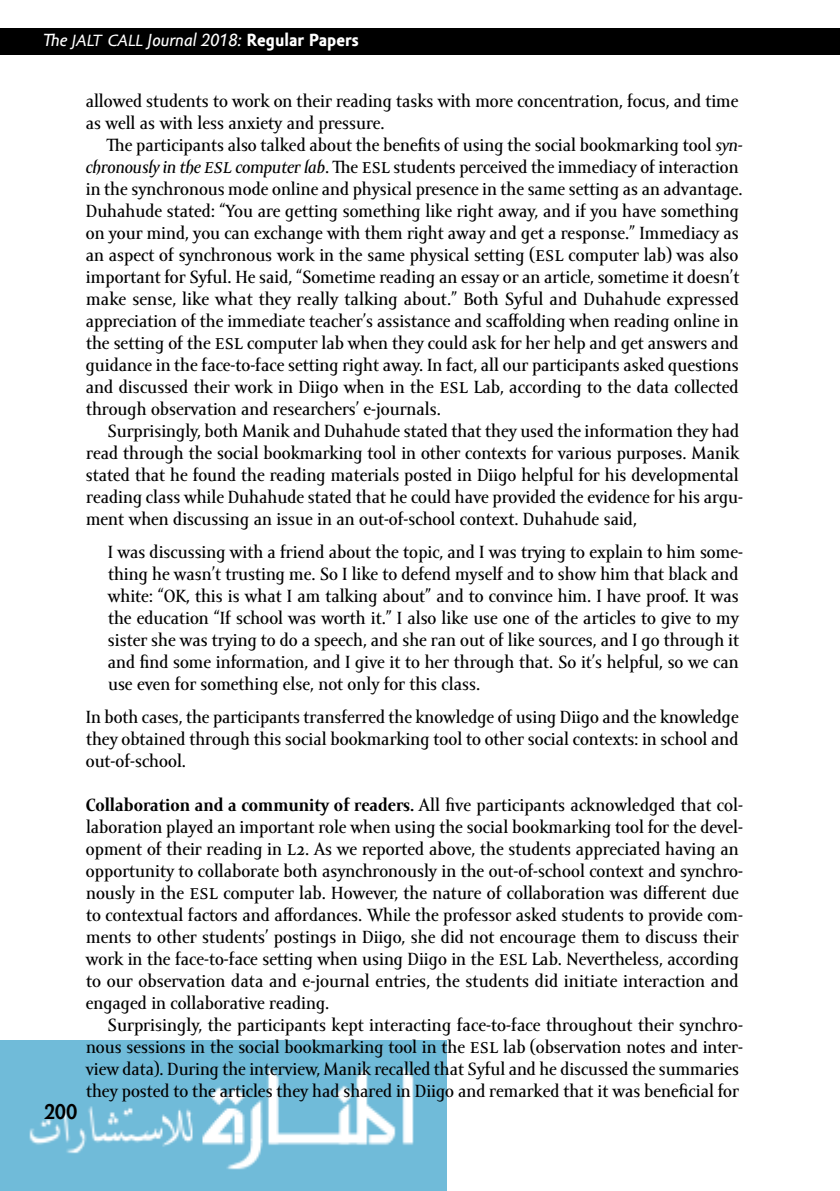
<style>
.page{position:relative;width:840px;height:1191px;background:#fff}
.page>*{position:absolute;margin:0;border:0;box-sizing:border-box;transform-origin:0 0}
.t1{font:700 22px "Amor Sans Pro";color:#000}
.t2{font:18px/22px "Amor Serif Text Pro";color:#000}
.t3{font:italic 18px "Amor Sans Text Pro";color:#fff}
.s1{font-family:"Amor Sans Pro";font-size:24px}
.s2{font-weight:700;font-style:normal}
.s3{font-style:italic}
.s4{font-family:"Amor Serif Pro";font-style:italic;font-size:23px}
.s5{font-family:"Amor Serif Pro";font-size:23px}
.s6{font-weight:700}
</style>
<div class="page">
<img style="left:0;top:1041px;width:446px;height:150px">
<div style="left:0;top:28px;width:839px;height:27px;background:#000"></div>
<p class="t3" style="left:44px;top:31px;width:316px">The <span class="s1">jalt call</span> Journal 2018: <span class="s2">Regular Papers</span></p>
<p class="t1" style="left:44px;top:1099px;width:35px">200</p>
<p class="t2" style="left:86px;top:91px;width:654px">allowed students to work on their reading tasks with more concentration, focus, and time as well as with less anxiety and pressure.</p>
<p class="t2" style="left:86px;top:135px;width:658px;text-indent:21px">The participants also talked about the benefits of using the social bookmarking tool <span class="s3">syn&shy;chronously in the</span> <span class="s4">esl</span> <span class="s3">computer lab</span>. The <span class="s5">esl</span> students perceived the immediacy of interaction in the synchronous mode online and physical presence in the same setting as an advantage.<br>Duhahude stated: “You are getting something like right away, and if you have something on your mind, you can exchange with them right away and get a response.” Immediacy as an aspect of synchronous work in the same physical setting (<span class="s5">esl</span> computer lab) was also important for Syful. He said, “Sometime reading an essay or an article, sometime it doesn’t make sense, like what they really talking about.” Both Syful and Duhahude expressed appreciation of the immediate teacher’s assistance and scaffolding when reading online in the setting of the <span class="s5">esl</span> computer lab when they could ask for her help and get answers and guidance in the face-to-face setting right away. In fact, all our participants asked questions and discussed their work in Diigo when in the <span class="s5">esl</span> Lab, according to the data collected through observation and researchers’ e-journals.</p>
<p class="t2" style="left:86px;top:421px;width:658px;text-indent:22px">Surprisingly, both Manik and Duhahude stated that they used the information they had read through the social bookmarking tool in other contexts for various purposes. Manik stated that he found the reading materials posted in Diigo helpful for his developmental reading class while Duhahude stated that he could have provided the evidence for his argu&shy;ment when discussing an issue in an out-of-school context. Duhahude said,</p>
<p class="t2" style="left:108px;top:542px;width:636px">I was discussing with a friend about the topic, and I was trying to explain to him some&shy;thing he wasn’t trusting me. So I like to defend myself and to show him that black and white: “OK, this is what I am talking about” and to convince him. I have proof. It was the education “If school was worth it.” I also like use one of the articles to give to my sister she was trying to do a speech, and she ran out of like sources, and I go through it and find some information, and I give it to her through that. So it’s helpful, so we can use even for something else, not only for this class.</p>
<p class="t2" style="left:86px;top:707px;width:654px;text-align:justify">In both cases, the participants transferred the knowledge of using Diigo and the knowledge they obtained through this social bookmarking tool to other social contexts: in school and out-of-school.</p>
<p class="t2" style="left:86px;top:795px;width:658px"><span class="s6">Collaboration and a community of readers.</span> All five participants acknowledged that col&shy;laboration played an important role when using the social bookmarking tool for the devel&shy;opment of their reading in <span class="s5">l</span>2. As we reported above, the students appreciated having an opportunity to collaborate both asynchronously in the out-of-school context and synchro&shy;nously in the <span class="s5">esl</span> computer lab. However, the nature of collaboration was different due to contextual factors and affordances. While the professor asked students to provide com&shy;ments to other students’ postings in Diigo, she did not encourage them to discuss their work in the face-to-face setting when using Diigo in the <span class="s5">esl</span> Lab. Nevertheless, according to our observation data and e-journal entries, the students did initiate interaction and engaged in collaborative reading.</p>
<p class="t2" style="left:86px;top:1015px;width:658px;text-indent:22px">Surprisingly, the participants kept interacting face-to-face throughout their synchro&shy;nous sessions in the social bookmarking tool in the <span class="s5">esl</span> lab (observation notes and inter&shy;view data). During the interview, Manik recalled that Syful and he discussed the summaries they posted to the articles they had shared in Diigo and remarked that it was beneficial for</p>
</div>
